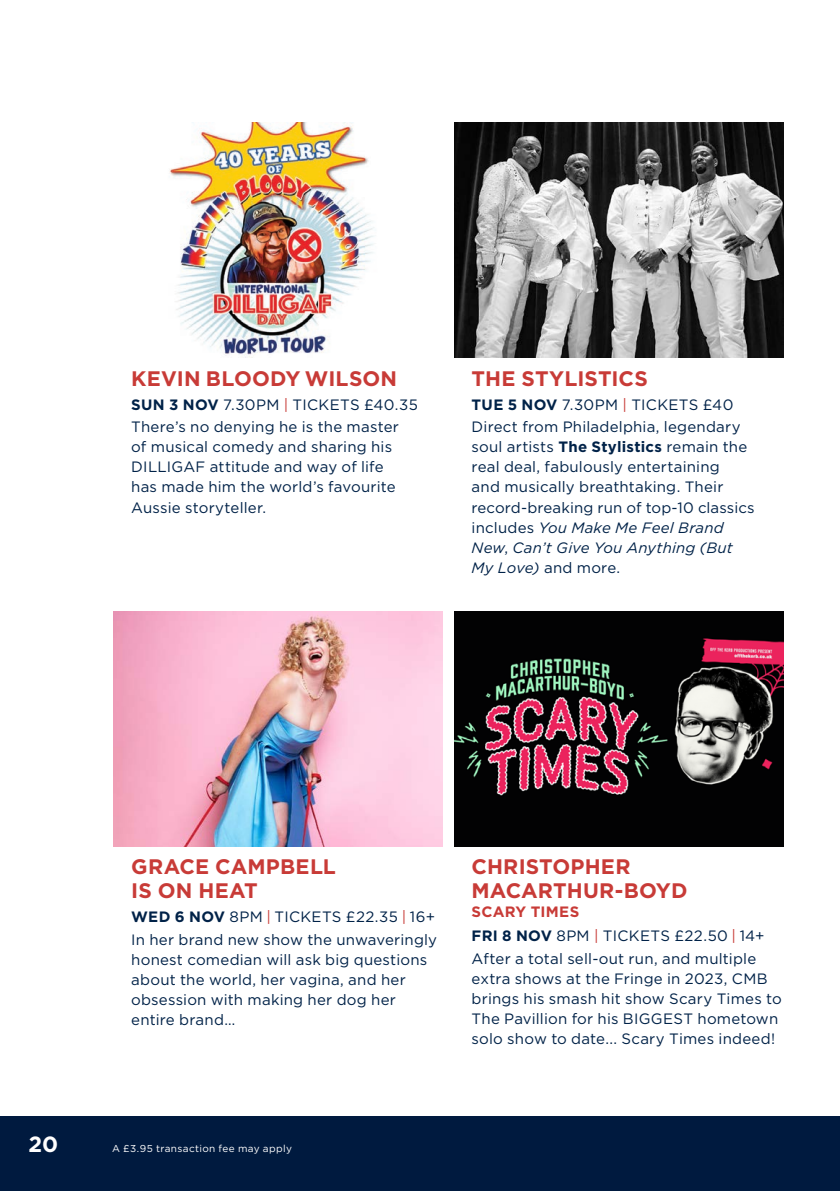
<style>
.page{position:relative;width:840px;height:1191px;background:#fff}
.page>*{position:absolute;margin:0;border:0;box-sizing:border-box;transform-origin:0 0}
.t1{font:700 22px "Gotham";color:#fff}
.Body_Copy__Regular{font:700 21px/24px "Gotham";letter-spacing:.005em;color:#c83b37}
.Body_Copy__Regular-2{font:15px/20px "Gotham";letter-spacing:.015em;color:#002248}
.Body_Copy__Regular-3{font:700 15px "Gotham";letter-spacing:.015em;color:#c83b37}
.t2{font:10px "Gotham";letter-spacing:.04em;color:#fff}
.s1{font-weight:700}
.s2{color:#c83b37}
.s3{font-style:italic}
</style>
<div class="page">
<img style="left:169px;top:123px;width:205px;height:235px">
<img style="left:454px;top:123px;width:328px;height:235px">
<img style="left:114px;top:611px;width:328px;height:235px">
<img style="left:454px;top:611px;width:328px;height:235px">
<hr style="left:839px;top:1116px;width:1px;height:75px;background:#001a3f">
<div style="left:0;top:1116px;width:839px;height:75px;background:#001a3f"></div>
<p class="Body_Copy__Regular" style="left:131px;top:366px;width:267px">KEVIN BLOODY WILSON</p>
<p class="Body_Copy__Regular-2" style="left:131px;top:394px;width:288px"><span class="s1">SUN 3 NOV</span> 7.30PM <span class="s2">|</span> TICKETS £40.35</p>
<p class="Body_Copy__Regular-2" style="left:131px;top:417px;width:269px">There’s no denying he is the master of musical comedy and sharing his<br>DILLIGAF attitude and way of life has made him the world’s favourite<br>Aussie storyteller.</p>
<p class="Body_Copy__Regular" style="left:471px;top:366px;width:178px">THE STYLISTICS</p>
<p class="Body_Copy__Regular-2" style="left:471px;top:394px;width:263px"><span class="s1">TUE 5 NOV</span> 7.30PM <span class="s2">|</span> TICKETS £40</p>
<p class="Body_Copy__Regular-2" style="left:471px;top:417px;width:284px">Direct from Philadelphia, legendary soul artists <span class="s1">The Stylistics</span> remain the real deal, fabulously entertaining<br>and musically breathtaking. Their record-breaking run of top-10 classics includes <span class="s3">You Make Me Feel Brand New</span>, <span class="s3">Can’t Give You Anything (But My Love)</span> and more.</p>
<p class="Body_Copy__Regular" style="left:131px;top:854px;width:206px">GRACE CAMPBELL<br>IS ON HEAT</p>
<p class="Body_Copy__Regular-2" style="left:131px;top:906px;width:305px"><span class="s1">WED 6 NOV</span> 8PM <span class="s2">|</span> TICKETS £22.35 <span class="s2">|</span> 16+</p>
<p class="Body_Copy__Regular-2" style="left:131px;top:929px;width:307px">In her brand new show the unwaveringly honest comedian will ask big questions about the world, her vagina, and her obsession with making her dog her entire brand…</p>
<p class="Body_Copy__Regular" style="left:471px;top:854px;width:217px">CHRISTOPHER<br>MACARTHUR-BOYD</p>
<p class="Body_Copy__Regular-3" style="left:471px;top:902px;width:109px">SCARY TIMES</p>
<p class="Body_Copy__Regular-2" style="left:471px;top:925px;width:294px"><span class="s1">FRI 8 NOV</span> 8PM <span class="s2">|</span> TICKETS £22.50 <span class="s2">|</span> 14+</p>
<p class="Body_Copy__Regular-2" style="left:471px;top:948px;width:311px">After a total sell-out run, and multiple extra shows at the Fringe in 2023, CMB brings his smash hit show Scary Times to The Pavillion for his BIGGEST hometown solo show to date... Scary Times indeed!</p>
<p class="t1" style="left:28px;top:1129px;width:31px">20</p>
<p class="t2" style="left:112px;top:1142px;width:181px">A £3.95 transaction fee may apply</p>
</div>
